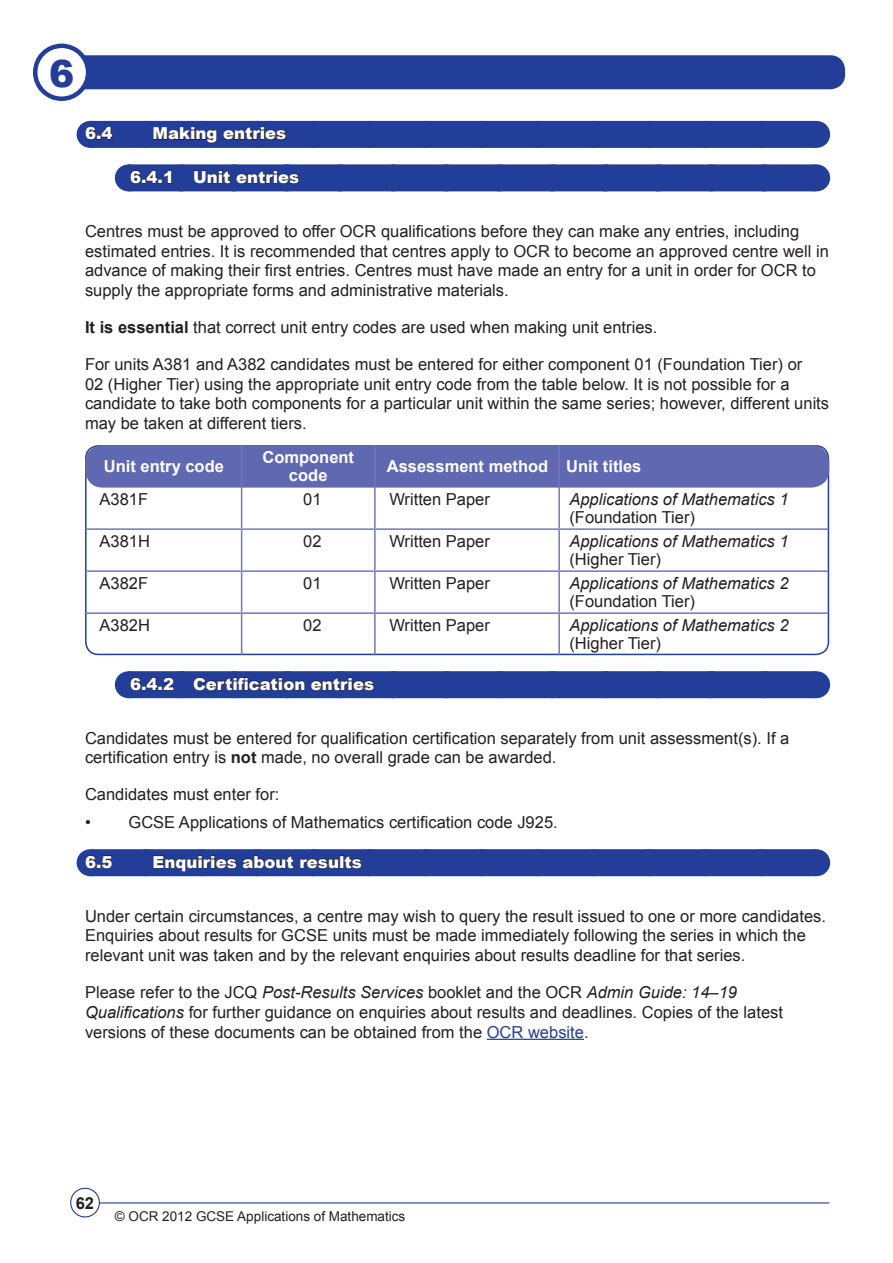
<style>
.page{position:relative;width:893px;height:1263px;background:#fff}
.page>*{position:absolute;margin:0;border:0;box-sizing:border-box;transform-origin:0 0}
.Body_Text{font:900 37.5px "Arial";color:#233e98}
.Body_Text-2{font:16.5px/19.8px "Arial";color:#231f20}
.Table_text_1{font:italic 16.5px/18px "Arial";color:#231f20}
.Table_text_1-2{font:16.5px "Arial";color:#231f20}
.Bullet_1{font:16.5px "Arial";color:#231f20}
.Table_title_white{font:700 16.5px/18px "Arial";color:#fff;text-align:center}
.Heading_3{font:900 16.5px "Arial";color:#fff}
.Heading_2{font:900 16.5px "Arial";color:#fff}
.t1{font:700 16.5px "Arial";color:#231f20}
.t2{font:13.5px "Arial";color:#231f20}
.s1{font-weight:700}
.s2{font-style:normal}
.s3{font-style:italic}
.s4{color:#253f8e}
</style>
<div class="page">
<div style="left:63px;top:55px;width:782px;height:34px;background:#233e98;border-radius:15px"></div>
<div style="left:35px;top:46px;width:53px;height:53px;background:#fff;border-radius:50%"></div>
<div style="left:33px;top:44px;width:57px;height:57px;border:4px solid #233e98;border-radius:50%"></div>
<hr style="left:99px;top:1202px;width:730px;height:1px;background:#233e98">
<div style="left:70px;top:1188px;width:30px;height:29px;border:1px solid #233e98;border-radius:50%"></div>
<div style="left:90px;top:121px;width:726px;height:27px;background:#233e98"></div>
<svg style="left:816px;top:121px;width:1px;height:27px"></svg>
<div style="left:128px;top:164px;width:688px;height:27px;background:#233e98"></div>
<svg style="left:816px;top:164px;width:1px;height:27px"></svg>
<div style="left:128px;top:671px;width:688px;height:27px;background:#233e98"></div>
<svg style="left:816px;top:671px;width:1px;height:27px"></svg>
<div style="left:90px;top:849px;width:726px;height:27px;background:#233e98"></div>
<svg style="left:816px;top:849px;width:1px;height:27px"></svg>
<hr style="left:487px;top:1039px;width:97px;height:1px;background:#253f8e">
<svg style="left:85px;top:121px;width:28px;height:27px"></svg>
<svg style="left:149px;top:127px;width:639px;height:21px"></svg>
<svg style="left:128px;top:164px;width:44px;height:20px"></svg>
<svg style="left:181px;top:164px;width:608px;height:20px"></svg>
<svg style="left:128px;top:671px;width:46px;height:20px"></svg>
<svg style="left:182px;top:671px;width:607px;height:20px"></svg>
<svg style="left:85px;top:849px;width:28px;height:27px"></svg>
<svg style="left:146px;top:849px;width:642px;height:23px"></svg>
<div style="left:85px;top:445px;width:744px;height:210px;border:2px solid #233e98;border-radius:13px"></div>
<div style="left:85px;top:445px;width:744px;height:43px;background:#5f68b0;border-radius:18px"></div>
<hr style="left:241px;top:445px;width:1px;height:42px;background:#7377b8">
<hr style="left:374px;top:445px;width:2px;height:42px;background:#7377b8">
<hr style="left:241px;top:487px;width:1px;height:41px;background:#7377b8">
<hr style="left:374px;top:487px;width:2px;height:41px;background:#7377b8">
<hr style="left:85px;top:528px;width:157px;height:2px;background:#7377b8">
<hr style="left:85px;top:570px;width:157px;height:2px;background:#7377b8">
<hr style="left:241px;top:530px;width:1px;height:40px;background:#7377b8">
<hr style="left:241px;top:572px;width:1px;height:40px;background:#7377b8">
<hr style="left:242px;top:528px;width:133px;height:2px;background:#7377b8">
<hr style="left:242px;top:570px;width:133px;height:2px;background:#7377b8">
<hr style="left:374px;top:530px;width:2px;height:40px;background:#7377b8">
<hr style="left:374px;top:572px;width:2px;height:40px;background:#7377b8">
<hr style="left:375px;top:528px;width:184px;height:2px;background:#7377b8">
<hr style="left:559px;top:528px;width:270px;height:2px;background:#7377b8">
<hr style="left:375px;top:570px;width:184px;height:2px;background:#7377b8">
<hr style="left:559px;top:570px;width:270px;height:2px;background:#7377b8">
<hr style="left:85px;top:612px;width:157px;height:2px;background:#7377b8">
<hr style="left:241px;top:614px;width:1px;height:41px;background:#7377b8">
<hr style="left:242px;top:612px;width:133px;height:2px;background:#7377b8">
<hr style="left:374px;top:614px;width:2px;height:41px;background:#7377b8">
<hr style="left:375px;top:612px;width:184px;height:2px;background:#7377b8">
<hr style="left:559px;top:612px;width:270px;height:2px;background:#7377b8">
<hr style="left:558px;top:445px;width:2px;height:42px;background:#7377b8">
<hr style="left:558px;top:487px;width:2px;height:41px;background:#7377b8">
<hr style="left:558px;top:530px;width:2px;height:40px;background:#7377b8">
<hr style="left:558px;top:572px;width:2px;height:40px;background:#7377b8">
<hr style="left:558px;top:614px;width:2px;height:41px;background:#7377b8">
<p class="Body_Text" style="left:49px;top:46px;width:27px">6</p>
<p class="Heading_2" style="left:85px;top:122px;width:29px">6.4</p>
<p class="Heading_2" style="left:153px;top:122px;width:135px">Making entries</p>
<p class="Heading_3" style="left:130px;top:165px;width:171px">6.4.1 Unit entries</p>
<p class="Body_Text-2" style="left:85px;top:221px;width:745px">Centres must be approved to offer OCR qualifications before they can make any entries, including estimated entries. It is recommended that centres apply to OCR to become an approved centre well in advance of making their first entries. Centres must have made an entry for a unit in order for OCR to supply the appropriate forms and administrative materials.</p>
<p class="Body_Text-2" style="left:85px;top:317px;width:574px"><span class="s1">It is essential</span> that correct unit entry codes are used when making unit entries.</p>
<p class="Body_Text-2" style="left:85px;top:354px;width:746px">For units A381 and A382 candidates must be entered for either component 01 (Foundation Tier) or<br>02 (Higher Tier) using the appropriate unit entry code from the table below. It is not possible for a candidate to take both components for a particular unit within the same series; however, different units may be taken at different tiers.</p>
<p class="Table_title_white" style="left:104px;top:458px;width:122px">Unit entry code</p>
<p class="Table_title_white" style="left:262px;top:449px;width:93px">Component code</p>
<p class="Table_title_white" style="left:387px;top:458px;width:163px">Assessment method</p>
<p class="Table_title_white" style="left:566px;top:458px;width:77px">Unit titles</p>
<p class="Table_text_1-2" style="left:100px;top:488px;width:50px">A381F</p>
<p class="Table_text_1-2" style="left:303px;top:488px;width:20px">01</p>
<p class="Table_text_1-2" style="left:389px;top:488px;width:102px">Written Paper</p>
<p class="Table_text_1" style="left:569px;top:491px;width:221px">Applications of Mathematics 1 <span class="s2">(Foundation Tier)</span></p>
<p class="Table_text_1-2" style="left:100px;top:530px;width:52px">A381H</p>
<p class="Table_text_1-2" style="left:303px;top:530px;width:20px">02</p>
<p class="Table_text_1-2" style="left:389px;top:530px;width:102px">Written Paper</p>
<p class="Table_text_1" style="left:569px;top:533px;width:221px">Applications of Mathematics 1 <span class="s2">(Higher Tier)</span></p>
<p class="Table_text_1-2" style="left:100px;top:572px;width:50px">A382F</p>
<p class="Table_text_1-2" style="left:303px;top:572px;width:20px">01</p>
<p class="Table_text_1-2" style="left:389px;top:572px;width:102px">Written Paper</p>
<p class="Table_text_1" style="left:569px;top:575px;width:221px">Applications of Mathematics 2 <span class="s2">(Foundation Tier)</span></p>
<p class="Table_text_1-2" style="left:100px;top:615px;width:52px">A382H</p>
<p class="Table_text_1-2" style="left:303px;top:615px;width:20px">02</p>
<p class="Table_text_1-2" style="left:389px;top:615px;width:102px">Written Paper</p>
<p class="Table_text_1" style="left:569px;top:617px;width:221px">Applications of Mathematics 2 <span class="s2">(Higher Tier)</span></p>
<p class="Heading_3" style="left:130px;top:672px;width:246px">6.4.2 Certification entries</p>
<p class="Body_Text-2" style="left:85px;top:728px;width:706px">Candidates must be entered for qualification certification separately from unit assessment(s). If a certification entry is <span class="s1">not</span> made, no overall grade can be awarded.</p>
<p class="Body_Text-2" style="left:85px;top:785px;width:196px">Candidates must enter for:</p>
<p class="Bullet_1" style="left:85px;top:812px;width:474px">• GCSE Applications of Mathematics certification code J925.</p>
<p class="Heading_2" style="left:85px;top:850px;width:29px">6.5</p>
<p class="Heading_2" style="left:153px;top:850px;width:211px">Enquiries about results</p>
<p class="Body_Text-2" style="left:85px;top:906px;width:742px">Under certain circumstances, a centre may wish to query the result issued to one or more candidates.<br>Enquiries about results for GCSE units must be made immediately following the series in which the relevant unit was taken and by the relevant enquiries about results deadline for that series.</p>
<p class="Body_Text-2" style="left:85px;top:982px;width:699px">Please refer to the JCQ <span class="s3">Post-Results Services</span> booklet and the OCR <span class="s3">Admin Guide: 14–19<br>Qualifications</span> for further guidance on enquiries about results and deadlines. Copies of the latest versions of these documents can be obtained from the <span class="s4">OCR website</span>.</p>
<p class="t1" style="left:76px;top:1192px;width:20px">62</p>
<p class="t2" style="left:115px;top:1207px;width:292px">© OCR 2012 GCSE Applications of Mathematics</p>
</div>
